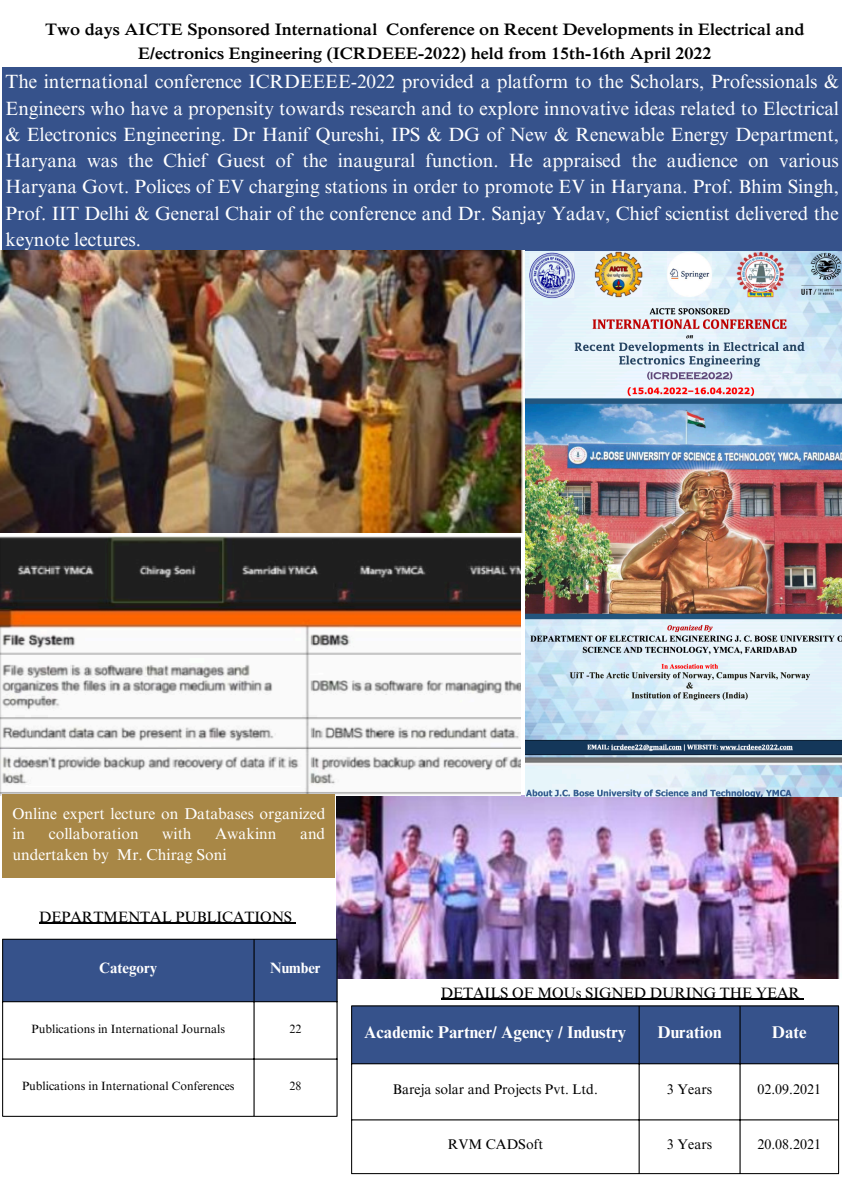
<style>
.page{position:relative;width:842px;height:1191px;background:#fff}
.page>*{position:absolute;margin:0;border:0;box-sizing:border-box;transform-origin:0 0}
.t1{font:19.2px/26.2px "Times NRMT Pro";letter-spacing:-.005em;color:#fff;text-align:justify}
.t2{font:600 17px/24px "Times NRMT Pro";color:#000;text-align:center}
.t3{font:700 17px "Times NRMT Pro";color:#fff}
.t4{font:15.7px/20.2px "Times NRMT Pro";color:#fff}
.t5{font:15px "Times NRMT Pro";letter-spacing:-.005em;color:#000}
.t6{font:700 15px "Times NRMT Pro";color:#fff}
.t7{font:14px "Times NRMT Pro";color:#000}
.t8{font:12px "Times NRMT Pro";color:#000}
</style>
<div class="page">
<div style="left:3px;top:67px;width:839px;height:193px;background:#36528b"></div>
<img style="left:0;top:250px;width:525px;height:282px">
<img style="left:336px;top:795px;width:506px;height:183px">
<div style="left:3px;top:939px;width:334px;height:62px;background:#36528b"></div>
<hr style="left:2px;top:939px;width:1px;height:176px;background:#000">
<hr style="left:254px;top:939px;width:1px;height:176px;background:#000">
<hr style="left:337px;top:939px;width:1px;height:176px;background:#000">
<hr style="left:2px;top:938px;width:335px;height:1px;background:#000">
<hr style="left:2px;top:1001px;width:335px;height:1px;background:#000">
<hr style="left:2px;top:1058px;width:335px;height:1px;background:#000">
<hr style="left:2px;top:1115px;width:335px;height:1px;background:#000">
<div style="left:352px;top:1006px;width:486px;height:57px;background:#36528b"></div>
<hr style="left:351px;top:1006px;width:1px;height:167px;background:#000">
<hr style="left:639px;top:1006px;width:1px;height:167px;background:#000">
<hr style="left:740px;top:1006px;width:1px;height:167px;background:#000">
<hr style="left:838px;top:1006px;width:1px;height:167px;background:#000">
<hr style="left:351px;top:1005px;width:488px;height:1px;background:#000">
<hr style="left:351px;top:1063px;width:488px;height:1px;background:#000">
<hr style="left:351px;top:1119px;width:488px;height:1px;background:#000">
<hr style="left:351px;top:1173px;width:488px;height:1px;background:#000">
<hr style="left:441px;top:998px;width:359px;height:1px;background:#000">
<hr style="left:39px;top:922px;width:253px;height:1px;background:#000">
<img style="left:0;top:536px;width:521px;height:259px">
<div style="left:3px;top:794px;width:332px;height:83px;background:#a88746"></div>
<img style="left:525px;top:252px;width:317px;height:544px">
<p class="t2" style="left:45px;top:20px;width:761px">Two days AICTE Sponsored International Conference on Recent Developments in Electrical and<br>E/ectronics Engineering (ICRDEEE-2022) held from 15th-16th April 2022</p>
<h2 class="t1" style="left:6px;top:71px;width:835px">The international conference ICRDEEEE-2022 provided a platform to the Scholars, Professionals &amp; Engineers who have a propensity towards research and to explore innovative ideas related to Electrical &amp; Electronics Engineering. Dr Hanif Qureshi, IPS &amp; DG of New &amp; Renewable Energy Department, Haryana was the Chief Guest of the inaugural function. He appraised the audience on various Haryana Govt. Polices of EV charging stations in order to promote EV in Haryana. Prof. Bhim Singh, Prof. IIT Delhi &amp; General Chair of the conference and Dr. Sanjay Yadav, Chief scientist delivered the keynote lectures.</h2>
<p class="t4" style="left:12px;top:805px;width:314px">Online expert lecture on Databases organized in</p>
<p class="t4" style="left:49px;top:825px;width:91px">collaboration</p>
<p class="t4" style="left:162px;top:825px;width:31px">with</p>
<p class="t4" style="left:215px;top:825px;width:63px">Awakinn</p>
<p class="t4" style="left:300px;top:825px;width:27px">and</p>
<p class="t4" style="left:12px;top:846px;width:216px">undertaken by Mr. Chirag Soni</p>
<p class="t5" style="left:39px;top:910px;width:255px">DEPARTMENTAL PUBLICATIONS</p>
<p class="t6" style="left:99px;top:962px;width:60px">Category</p>
<p class="t6" style="left:270px;top:962px;width:52px">Number</p>
<h3 class="t8" style="left:32px;top:1024px;width:195px">Publications in International Journals</h3>
<p class="t8" style="left:289px;top:1024px;width:13px">22</p>
<h4 class="t8" style="left:22px;top:1081px;width:214px">Publications in International Conferences</h4>
<p class="t8" style="left:289px;top:1081px;width:13px">28</p>
<p class="t5" style="left:441px;top:986px;width:361px">DETAILS OF MOUs SIGNED DURING THE YEAR</p>
<p class="t3" style="left:364px;top:1025px;width:264px">Academic Partner/ Agency / Industry</p>
<p class="t3" style="left:658px;top:1025px;width:65px">Duration</p>
<p class="t3" style="left:772px;top:1025px;width:36px">Date</p>
<p class="t7" style="left:393px;top:1083px;width:206px">Bareja solar and Projects Pvt. Ltd.</p>
<p class="t7" style="left:667px;top:1083px;width:47px">3 Years</p>
<p class="t7" style="left:757px;top:1083px;width:65px">02.09.2021</p>
<p class="t7" style="left:448px;top:1138px;width:97px">RVM CADSoft</p>
<p class="t7" style="left:667px;top:1138px;width:47px">3 Years</p>
<p class="t7" style="left:757px;top:1138px;width:65px">20.08.2021</p>
</div>
